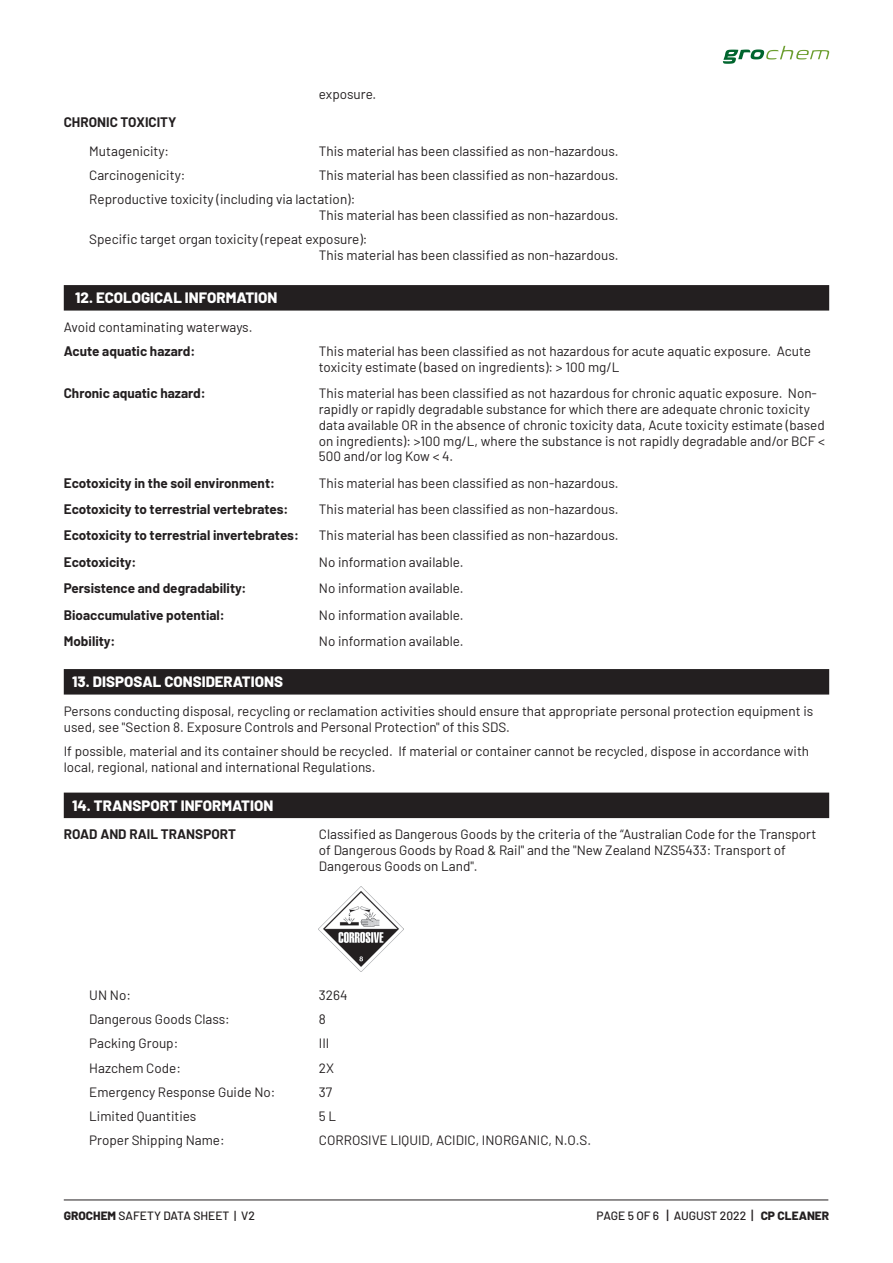
<style>
.page{position:relative;width:893px;height:1263px;background:#fff}
.page>*{position:absolute;margin:0;border:0;box-sizing:border-box;transform-origin:0 0}
.t1{font:800 15px "Barlow";color:#fff}
.t2{font:13.5px/15.8px "Barlow";color:#231f20}
.t3{font:700 13.5px "Barlow";color:#231f20}
.t4{font:500 12px "Barlow";color:#231f20}
.s1{font-weight:800}
.s2{font-size:13.5px}
</style>
<div class="page">
<hr style="left:64px;top:1199px;width:764px;height:1px;background:#231f20">
<svg style="left:723px;top:46px;width:106px;height:18px"></svg>
<div style="left:64px;top:285px;width:765px;height:26px;background:#231f20"></div>
<div style="left:64px;top:669px;width:765px;height:25px;background:#231f20"></div>
<div style="left:64px;top:792px;width:765px;height:26px;background:#231f20"></div>
<img style="left:319px;top:886px;width:85px;height:85px">
<p class="t2" style="left:319px;top:85px;width:59px">exposure.</p>
<p class="t3" style="left:64px;top:112px;width:114px">CHRONIC TOXICITY</p>
<p class="t2" style="left:89px;top:142px;width:81px">Mutagenicity:</p>
<p class="t2" style="left:319px;top:142px;width:301px">This material has been classified as non-hazardous.</p>
<p class="t2" style="left:89px;top:166px;width:98px">Carcinogenicity:</p>
<p class="t2" style="left:89px;top:162px;width:531px;line-height:24.3px;text-indent:230px">This material has been classified as non-hazardous.<br>Reproductive toxicity (including via lactation):</p>
<p class="t2" style="left:89px;top:202px;width:531px;line-height:24.3px;text-indent:230px">This material has been classified as non-hazardous.<br>Specific target organ toxicity (repeat exposure):</p>
<p class="t2" style="left:319px;top:246px;width:301px">This material has been classified as non-hazardous.</p>
<p class="t1" style="left:75px;top:287px;width:204px">12. ECOLOGICAL INFORMATION</p>
<p class="t2" style="left:64px;top:318px;width:190px">Avoid contaminating waterways.</p>
<p class="t3" style="left:64px;top:341px;width:133px">Acute aquatic hazard:</p>
<p class="t2" style="left:319px;top:342px;width:494px">This material has been classified as not hazardous for acute aquatic exposure. Acute toxicity estimate (based on ingredients): &gt; 100 mg/L</p>
<p class="t3" style="left:64px;top:383px;width:143px">Chronic aquatic hazard:</p>
<p class="t2" style="left:319px;top:384px;width:507px">This material has been classified as not hazardous for chronic aquatic exposure. Non&shy;rapidly or rapidly degradable substance for which there are adequate chronic toxicity data available OR in the absence of chronic toxicity data, Acute toxicity estimate (based on ingredients): &gt;100 mg/L, where the substance is not rapidly degradable and/or BCF &lt; 500 and/or log Kow &lt; 4.</p>
<p class="t3" style="left:64px;top:473px;width:213px">Ecotoxicity in the soil environment:</p>
<p class="t2" style="left:319px;top:474px;width:301px">This material has been classified as non-hazardous.</p>
<p class="t3" style="left:64px;top:499px;width:226px">Ecotoxicity to terrestrial vertebrates:</p>
<p class="t2" style="left:319px;top:500px;width:301px">This material has been classified as non-hazardous.</p>
<p class="t3" style="left:64px;top:526px;width:237px">Ecotoxicity to terrestrial invertebrates:</p>
<p class="t2" style="left:319px;top:527px;width:301px">This material has been classified as non-hazardous.</p>
<p class="t3" style="left:64px;top:552px;width:74px">Ecotoxicity:</p>
<p class="t2" style="left:319px;top:553px;width:146px">No information available.</p>
<p class="t3" style="left:64px;top:578px;width:184px">Persistence and degradability:</p>
<p class="t2" style="left:319px;top:579px;width:146px">No information available.</p>
<p class="t3" style="left:64px;top:605px;width:163px">Bioaccumulative potential:</p>
<p class="t2" style="left:319px;top:606px;width:146px">No information available.</p>
<p class="t3" style="left:64px;top:631px;width:53px">Mobility:</p>
<p class="t2" style="left:319px;top:632px;width:146px">No information available.</p>
<p class="t1" style="left:72px;top:671px;width:212px">13. DISPOSAL CONSIDERATIONS</p>
<p class="t2" style="left:64px;top:702px;width:751px">Persons conducting disposal, recycling or reclamation activities should ensure that appropriate personal protection equipment is used, see "Section 8. Exposure Controls and Personal Protection" of this SDS.</p>
<p class="t2" style="left:64px;top:742px;width:747px">If possible, material and its container should be recycled. If material or container cannot be recycled, dispose in accordance with local, regional, national and international Regulations.</p>
<p class="t1" style="left:72px;top:794px;width:203px">14. TRANSPORT INFORMATION</p>
<p class="t3" style="left:64px;top:824px;width:174px">ROAD AND RAIL TRANSPORT</p>
<p class="t2" style="left:319px;top:826px;width:499px">Classified as Dangerous Goods by the criteria of the “Australian Code for the Transport of Dangerous Goods by Road &amp; Rail" and the "New Zealand NZS5433: Transport of<br>Dangerous Goods on Land".</p>
<p class="t2" style="left:89px;top:986px;width:43px">UN No:</p>
<p class="t2" style="left:319px;top:986px;width:30px">3264</p>
<p class="t2" style="left:89px;top:1010px;width:142px">Dangerous Goods Class:</p>
<p class="t2" style="left:319px;top:1010px;width:9px">8</p>
<p class="t2" style="left:89px;top:1035px;width:91px">Packing Group:</p>
<p class="t2" style="left:319px;top:1035px;width:12px">III</p>
<p class="t2" style="left:89px;top:1059px;width:93px">Hazchem Code:</p>
<p class="t2" style="left:319px;top:1059px;width:17px">2X</p>
<p class="t2" style="left:89px;top:1083px;width:188px">Emergency Response Guide No:</p>
<p class="t2" style="left:319px;top:1083px;width:15px">37</p>
<p class="t2" style="left:89px;top:1107px;width:109px">Limited Quantities</p>
<p class="t2" style="left:319px;top:1107px;width:19px">5 L</p>
<p class="t2" style="left:89px;top:1132px;width:137px">Proper Shipping Name:</p>
<p class="t2" style="left:319px;top:1132px;width:274px">CORROSIVE LIQUID, ACIDIC, INORGANIC, N.O.S.</p>
<p class="t4" style="left:64px;top:1207px;width:193px"><span class="s1">GROCHEM</span> SAFETY DATA SHEET | V2</p>
<p class="t4" style="left:597px;top:1207px;width:234px">PAGE 5 OF 6 <span class="s2">|</span> AUGUST 2022 <span class="s2">|</span> <span class="s1">CP CLEANER</span></p>
</div>
